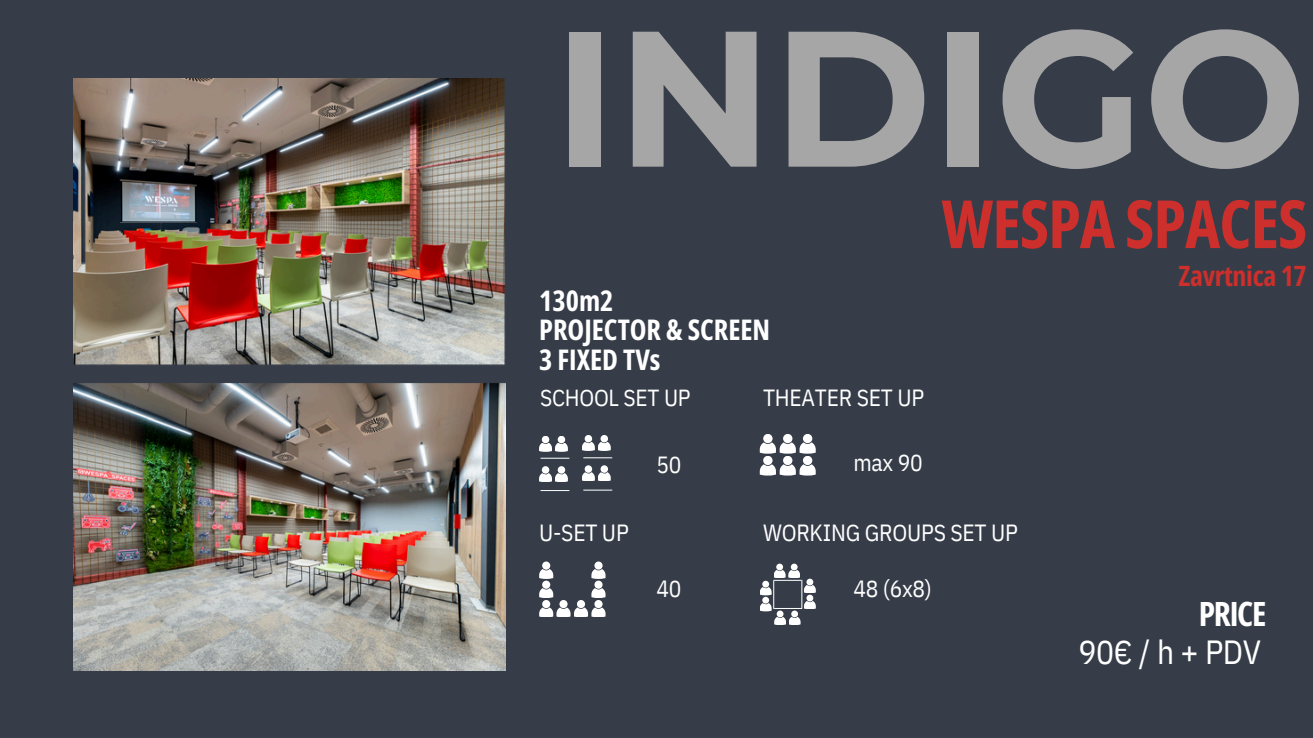
<style>
.page{position:relative;width:1313px;height:738px;background:#fff}
.page>*{position:absolute;margin:0;border:0;box-sizing:border-box;transform-origin:0 0}
.t1{font:700 192.67px "Montserrat";color:#a6a6a6}
.t2{font:700 66.5px "Open Sans Condensed";letter-spacing:-.01em;color:#cc2f2c}
.t3{font:33.43px "IBM Plex Sans Cond";color:#fff}
.t4{font:700 33.43px "Open Sans Condensed";letter-spacing:-.04em;color:#fff}
.t5{font:700 28.35px/29.6px "Open Sans Condensed";color:#fff}
.t6{font:700 28px "Open Sans Condensed";letter-spacing:-.01em;color:#cc2f2c}
.t7{font:23.45px "IBM Plex Sans Cond";letter-spacing:-.01em;color:#fff}
.t8{font:23.28px "IBM Plex Sans Cond";letter-spacing:-.01em;color:#fff}
</style>
<div class="page">
<div style="left:0;top:0;width:1312px;height:738px;background:#363d48"></div>
<div style="left:542px;top:580px;width:8px;height:8px;background:#fff;border-radius:50%"></div>
<svg style="left:539px;top:588px;width:14px;height:10px"></svg>
<div style="left:542px;top:600px;width:8px;height:8px;background:#fff;border-radius:50%"></div>
<div style="left:559px;top:600px;width:8px;height:8px;background:#fff;border-radius:50%"></div>
<div style="left:594px;top:600px;width:8px;height:8px;background:#fff;border-radius:50%"></div>
<div style="left:594px;top:580px;width:8px;height:8px;background:#fff;border-radius:50%"></div>
<svg style="left:591px;top:588px;width:14px;height:10px"></svg>
<div style="left:542px;top:561px;width:8px;height:8px;background:#fff;border-radius:50%"></div>
<svg style="left:539px;top:569px;width:14px;height:10px"></svg>
<div style="left:594px;top:561px;width:8px;height:8px;background:#fff;border-radius:50%"></div>
<svg style="left:591px;top:569px;width:14px;height:10px"></svg>
<div style="left:577px;top:600px;width:8px;height:8px;background:#fff;border-radius:50%"></div>
<svg style="left:539px;top:607px;width:66px;height:10px"></svg>
<div style="left:542px;top:436px;width:7px;height:7px;background:#fff;border-radius:50%"></div>
<div style="left:557px;top:436px;width:8px;height:7px;background:#fff;border-radius:50%"></div>
<svg style="left:539px;top:442px;width:29px;height:10px"></svg>
<div style="left:542px;top:466px;width:7px;height:7px;background:#fff;border-radius:50%"></div>
<div style="left:557px;top:466px;width:8px;height:7px;background:#fff;border-radius:50%"></div>
<svg style="left:539px;top:473px;width:29px;height:9px"></svg>
<div style="left:584px;top:435px;width:8px;height:7px;background:#fff;border-radius:50%"></div>
<div style="left:600px;top:435px;width:8px;height:7px;background:#fff;border-radius:50%"></div>
<svg style="left:582px;top:442px;width:29px;height:9px"></svg>
<div style="left:584px;top:465px;width:8px;height:8px;background:#fff;border-radius:50%"></div>
<div style="left:600px;top:465px;width:8px;height:8px;background:#fff;border-radius:50%"></div>
<svg style="left:582px;top:472px;width:29px;height:9px"></svg>
<svg style="left:540px;top:458px;width:29px;height:1px"></svg>
<svg style="left:583px;top:457px;width:29px;height:1px"></svg>
<svg style="left:540px;top:490px;width:29px;height:1px"></svg>
<svg style="left:583px;top:489px;width:29px;height:1px"></svg>
<div style="left:763px;top:434px;width:9px;height:9px;background:#fff;border-radius:50%"></div>
<div style="left:783px;top:434px;width:9px;height:9px;background:#fff;border-radius:50%"></div>
<div style="left:803px;top:434px;width:9px;height:9px;background:#fff;border-radius:50%"></div>
<svg style="left:759px;top:442px;width:56px;height:11px"></svg>
<div style="left:763px;top:456px;width:9px;height:9px;background:#fff;border-radius:50%"></div>
<div style="left:783px;top:456px;width:9px;height:9px;background:#fff;border-radius:50%"></div>
<div style="left:803px;top:456px;width:9px;height:9px;background:#fff;border-radius:50%"></div>
<svg style="left:759px;top:464px;width:56px;height:11px"></svg>
<div style="left:776px;top:610px;width:7px;height:7px;background:#fff;border-radius:50%"></div>
<div style="left:791px;top:610px;width:7px;height:7px;background:#fff;border-radius:50%"></div>
<svg style="left:774px;top:617px;width:26px;height:8px"></svg>
<div style="left:776px;top:563px;width:7px;height:7px;background:#fff;border-radius:50%"></div>
<svg style="left:790px;top:563px;width:7px;height:7px"></svg>
<svg style="left:760px;top:570px;width:56px;height:41px"></svg>
<img style="left:74px;top:78px;width:432px;height:592px">
<h4 class="t1" style="left:553px;top:-20px;width:754px">INDIGO</h4>
<h4 class="t2" style="left:941px;top:177px;width:367px">WESPA SPACES</h4>
<h4 class="t6" style="left:1178px;top:256px;width:130px">Zavrtnica 17</h4>
<h4 class="t5" style="left:539px;top:285px;width:233px">130m2<br>PROJECTOR &amp; SCREEN<br>3 FIXED TVs</h4>
<h4 class="t8" style="left:540px;top:382px;width:152px">SCHOOL SET UP</h4>
<p class="t7" style="left:763px;top:382px;width:163px">THEATER SET UP</p>
<h3 class="t7" style="left:539px;top:517px;width:91px">U-SET UP</h3>
<h4 class="t7" style="left:656px;top:449px;width:27px">50</h4>
<p class="t7" style="left:853px;top:447px;width:71px">max 90</p>
<p class="t7" style="left:763px;top:517px;width:256px">WORKING GROUPS SET UP</p>
<p class="t7" style="left:656px;top:572px;width:27px">40</p>
<h4 class="t7" style="left:853px;top:573px;width:80px">48 (6x8)</h4>
<p class="t4" style="left:1198px;top:590px;width:69px">PRICE</p>
<p class="t3" style="left:1078px;top:629px;width:184px">90€/h+PDV</p>
</div>
